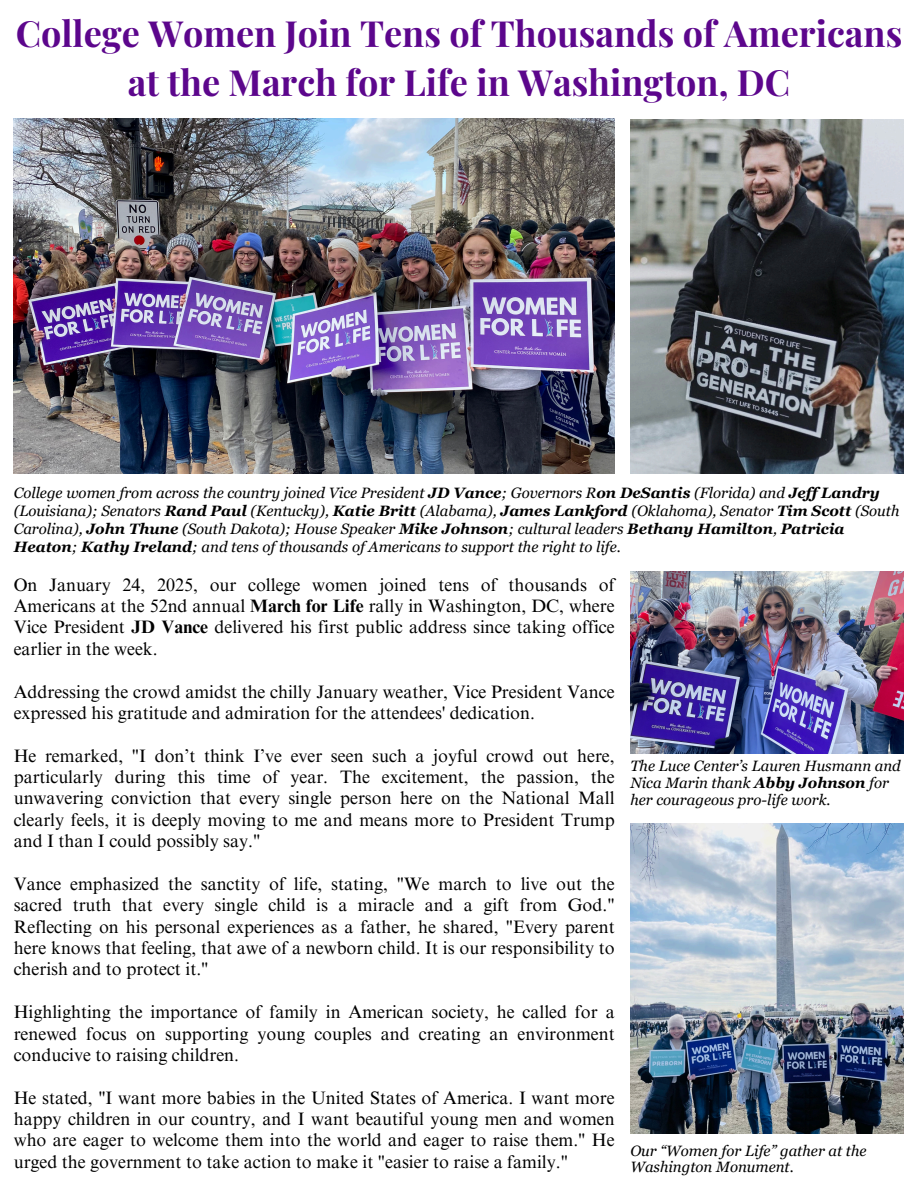
<style>
.page{position:relative;width:918px;height:1188px;background:#fff}
.page>*{position:absolute;margin:0;border:0;box-sizing:border-box;transform-origin:0 0}
.t1{font:700 36px/49.5px "Playfair Display";color:#5c068c;text-align:center}
.t2{font:18px/21.3px "Times NRMT Pro";color:#000;text-align:justify}
.t3{font:italic 15px/18px "Georgia Pro";color:#000}
.s1{font-weight:700}
</style>
<div class="page">
<img style="left:14px;top:119px;width:600px;height:354px">
<img style="left:630px;top:120px;width:274px;height:353px">
<img style="left:630px;top:572px;width:274px;height:182px">
<img style="left:630px;top:823px;width:274px;height:311px">
<h1 class="t1" style="left:16px;top:7px;width:888px">College Women Join Tens of Thousands of Americans at the March for Life in Washington, DC</h1>
<h2 class="t3" style="left:14px;top:484px;width:887px">College women from across the country joined Vice President <span class="s1">JD Vance</span>; Governors R<span class="s1">on DeSantis</span> (Florida) and <span class="s1">Jef Landry </span>(Louisiana); Senators <span class="s1">Rand Paul</span> (Kentucky), <span class="s1">Katie Britt</span> (Alabama), <span class="s1">James Lankford</span> (Oklahoma), Senator <span class="s1">Tim Scott</span> (South Carolina), <span class="s1">John Thune</span> (South Dakota); House Speaker <span class="s1">Mike Johnson</span>; cultural leaders <span class="s1">Bethany Hamilton</span>, <span class="s1">Patricia Heaton</span>; <span class="s1">Kathy Ireland</span>; and tens of thousands of Americans to support the right to life.</h2>
<p class="t2" style="left:14px;top:576px;width:602px">On January 24, 2025, our college women joined tens of thousands of Americans at the 52nd annual <span class="s1">March for Life</span> rally in Washington, DC, where Vice President <span class="s1">JD Vance</span> delivered his first public address since taking office earlier in the week.</p>
<p class="t2" style="left:14px;top:683px;width:602px">Addressing the crowd amidst the chilly January weather, Vice President Vance expressed his gratitude and admiration for the attendees' dedication.</p>
<p class="t2" style="left:14px;top:747px;width:602px">He remarked, "I don’t think I’ve ever seen such a joyful crowd out here, particularly during this time of year. The excitement, the passion, the unwavering conviction that every single person here on the National Mall clearly feels, it is deeply moving to me and means more to President Trump and I than I could possibly say."</p>
<h2 class="t2" style="left:14px;top:875px;width:602px">Vance emphasized the sanctity of life, stating, "We march to live out the sacred truth that every single child is a miracle and a gift from God." Reflecting on his personal experiences as a father, he shared, "Every parent here knows that feeling, that awe of a newborn child. It is our responsibility to cherish and to protect it."</h2>
<h2 class="t2" style="left:14px;top:1004px;width:602px">Highlighting the importance of family in American society, he called for a renewed focus on supporting young couples and creating an environment conducive to raising children.</h2>
<h2 class="t2" style="left:14px;top:1089px;width:602px">He stated, "I want more babies in the United States of America. I want more happy children in our country, and I want beautiful young men and women who are eager to welcome them into the world and eager to raise them." He urged the government to take action to make it "easier to raise a family."</h2>
<h2 class="t3" style="left:630px;top:757px;width:272px;line-height:16.8px">The Luce Center’s Lauren Husmann and<br>Nica Marin thank <span class="s1">Abby Johnson</span> for her courageous pro-life work.</h2>
<h2 class="t3" style="left:630px;top:1142px;width:238px;line-height:16.8px">Our “Women for Life” gather at the<br>Washington Monument.</h2>
</div>
